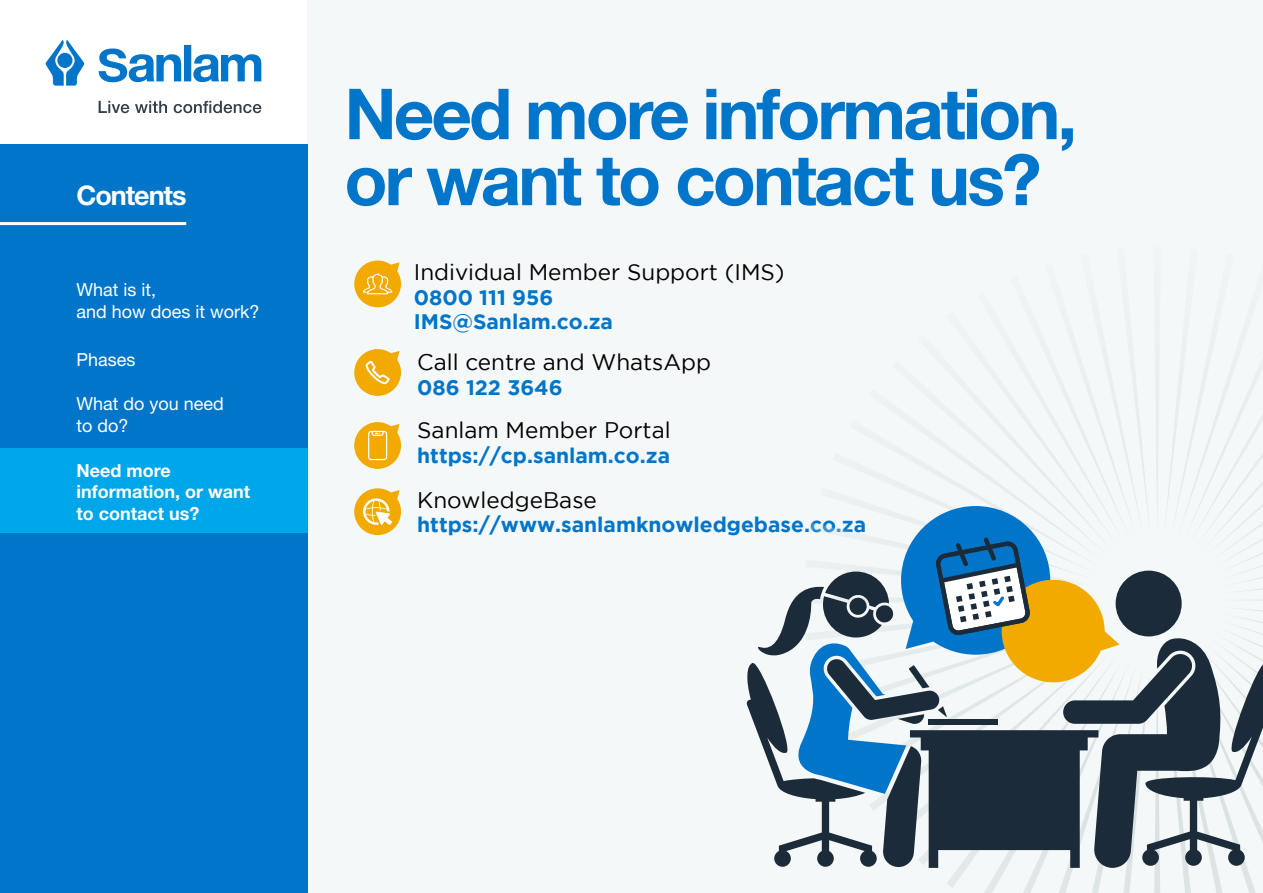
<style>
.page{position:relative;width:1263px;height:893px;background:#fff}
.page>*{position:absolute;margin:0;border:0;box-sizing:border-box;transform-origin:0 0}
.t1{font:700 70.5px/66px "Helvetica Neue LT Std";letter-spacing:-.04em;color:#0075c9}
.t2{font:700 27px "Helvetica Neue LT Std";letter-spacing:-.04em;color:#fff}
.t3{font:22.5px "Gotham";color:#000}
.t4{font:700 21px/24.8px "Gotham";color:#0075c9}
.t5{font:18px/21.6px "Helvetica Neue LT Std";color:#fff}
.t6{font:700 18px/21.6px "Helvetica Neue LT Std";color:#fff}
</style>
<div class="page">
<div style="left:307px;top:0;width:956px;height:893px;background:#f5f8f8"></div>
<div style="left:0;top:145px;width:307px;height:748px;background:#0075c9"></div>
<div style="left:0;top:448px;width:307px;height:85px;background:#00a6ea"></div>
<svg style="left:46px;top:40px;width:215px;height:46px"></svg>
<svg style="left:99px;top:101px;width:163px;height:12px"></svg>
<hr style="left:0;top:222px;width:186px;height:3px;background:#fff">
<svg style="left:354px;top:488px;width:47px;height:47px"></svg>
<svg style="left:354px;top:349px;width:47px;height:47px"></svg>
<svg style="left:354px;top:261px;width:47px;height:46px"></svg>
<svg style="left:354px;top:422px;width:47px;height:47px"></svg>
<svg style="left:746px;top:358px;width:517px;height:535px"></svg>
<p class="t2" style="left:77px;top:179px;width:111px">Contents</p>
<p class="t5" style="left:77px;top:279px;width:185px">What is it,<br>and how does it work?</p>
<p class="t5" style="left:77px;top:348px;width:61px">Phases</p>
<p class="t5" style="left:77px;top:393px;width:149px">What do you need to do?</p>
<p class="t6" style="left:77px;top:459px;width:175px">Need more information, or want to contact us?</p>
<h1 class="t1" style="left:344px;top:79px;width:734px">Need more information, or want to contact us?</h1>
<p class="t3" style="left:414px;top:259px;width:372px">Individual Member Support (IMS)</p>
<p class="t4" style="left:414px;top:284px;width:201px">0800 111 956<br>IMS@Sanlam.co.za</p>
<p class="t3" style="left:417px;top:350px;width:295px">Call centre and WhatsApp</p>
<p class="t4" style="left:417px;top:375px;width:147px">086 122 3646</p>
<p class="t3" style="left:417px;top:418px;width:255px">Sanlam Member Portal</p>
<p class="t4" style="left:417px;top:443px;width:254px">https://cp.sanlam.co.za</p>
<p class="t3" style="left:417px;top:487px;width:181px">KnowledgeBase</p>
<p class="t4" style="left:417px;top:512px;width:450px">https://www.sanlamknowledgebase.co.za</p>
</div>
